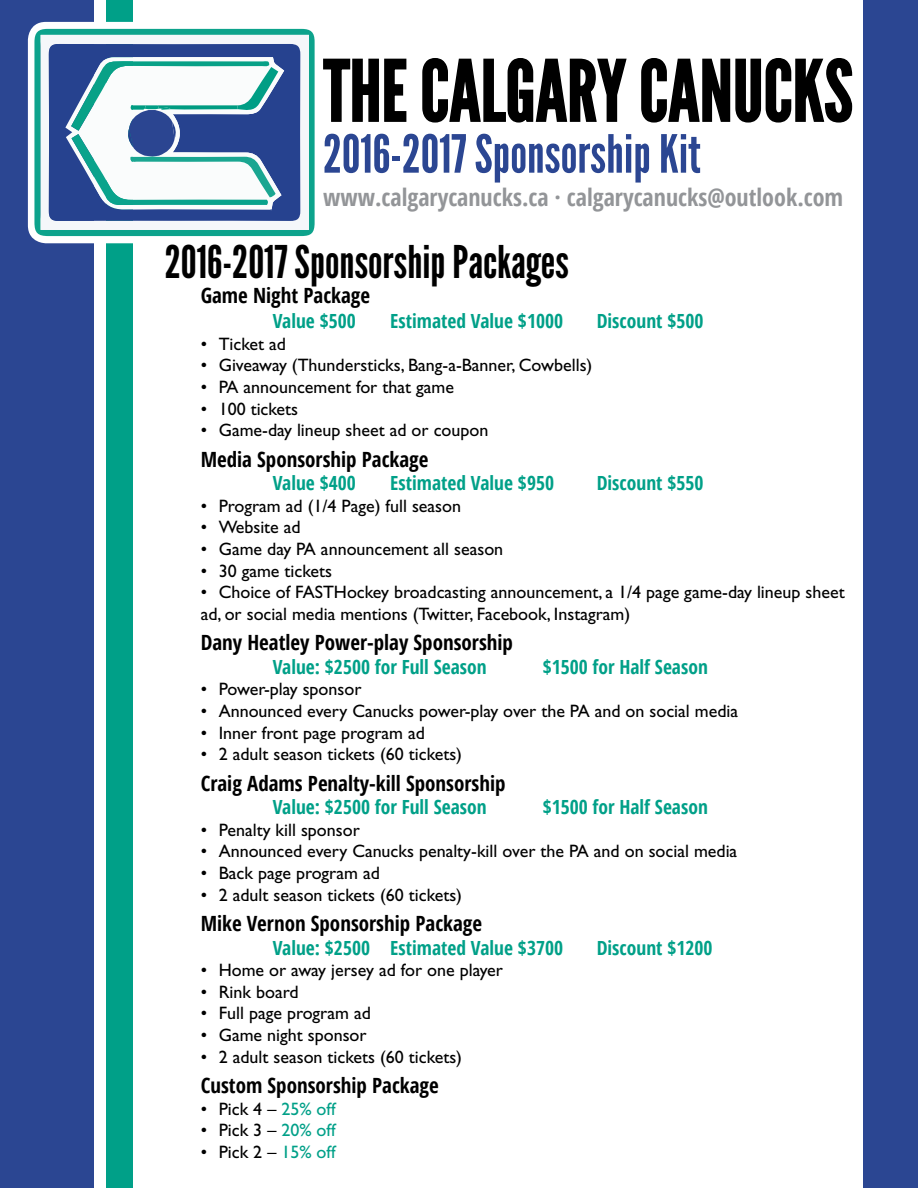
<style>
.page{position:relative;width:918px;height:1188px;background:#fff}
.page>*{position:absolute;margin:0;border:0;box-sizing:border-box;transform-origin:0 0}
.t1{font:84px "League Gothic";color:#000}
.t2{font:52.5px "League Gothic";color:#2b4692}
.t3{font:45px "League Gothic";color:#000}
.t4{font:700 condensed 24px "Open Sans";color:#939598}
.t5{font:700 condensed 21px "Open Sans";color:#000}
.t6{font:700 condensed 19.5px "Open Sans";color:#00a088}
.t7{font:18px/21.6px "Gill Sans";color:#000}
.s1{color:#00a088}
</style>
<div class="page">
<div style="left:0;top:0;width:94px;height:1188px;background:#2b4692"></div>
<div style="left:106px;top:0;width:27px;height:1188px;background:#00a088"></div>
<div style="left:863px;top:0;width:55px;height:1188px;background:#2b4692"></div>
<svg style="left:323px;top:58px;width:84px;height:64px"></svg>
<svg style="left:422px;top:58px;width:205px;height:65px"></svg>
<svg style="left:641px;top:58px;width:212px;height:65px"></svg>
<svg style="left:28px;top:22px;width:276px;height:221px"></svg>
<svg style="left:34px;top:29px;width:281px;height:207px;background:#1da893"></svg>
<div style="left:41px;top:35px;width:268px;height:195px;background:#f5f7fa"></div>
<div style="left:49px;top:44px;width:251px;height:177px;background:#26428f"></div>
<svg style="left:65px;top:57px;width:219px;height:154px"></svg>
<p class="t1" style="left:323px;top:41px;width:531px">THE CALGARY CANUCKS</p>
<p class="t2" style="left:323px;top:123px;width:379px">2016-2017 Sponsorship Kit</p>
<p class="t4" style="left:323px;top:180px;width:522px">www.calgarycanucks.ca · calgarycanucks@outlook.com</p>
<p class="t3" style="left:165px;top:235px;width:406px">2016-2017 Sponsorship Packages</p>
<p class="t5" style="left:201px;top:281px;width:171px">Game Night Package</p>
<p class="t6" style="left:273px;top:308px;width:85px">Value $500</p>
<p class="t6" style="left:390px;top:308px;width:174px">Estimated Value $1000</p>
<p class="t6" style="left:597px;top:308px;width:108px">Discount $500</p>
<p class="t7" style="left:201px;top:333px;width:87px">• Ticket ad</p>
<p class="t7" style="left:201px;top:355px;width:393px">• Giveaway (Thundersticks, Bang-a-Banner, Cowbells)</p>
<p class="t7" style="left:201px;top:376px;width:255px">• PA announcement for that game</p>
<p class="t7" style="left:201px;top:398px;width:99px">• 100 tickets</p>
<p class="t7" style="left:201px;top:419px;width:289px">• Game-day lineup sheet ad or coupon</p>
<p class="t5" style="left:201px;top:445px;width:229px">Media Sponsorship Package</p>
<p class="t6" style="left:273px;top:470px;width:85px">Value $400</p>
<p class="t6" style="left:390px;top:470px;width:165px">Estimated Value $950</p>
<p class="t6" style="left:597px;top:470px;width:108px">Discount $550</p>
<p class="t7" style="left:201px;top:495px;width:262px">• Program ad (1/4 Page) full season</p>
<p class="t7" style="left:201px;top:517px;width:102px">• Website ad</p>
<p class="t7" style="left:201px;top:538px;width:304px">• Game day PA announcement all season</p>
<p class="t7" style="left:201px;top:560px;width:133px">• 30 game tickets</p>
<p class="t7" style="left:201px;top:581px;width:646px">• Choice of FASTHockey broadcasting announcement, a 1/4 page game-day lineup sheet ad, or social media mentions (Twitter, Facebook, Instagram)</p>
<p class="t5" style="left:201px;top:628px;width:314px">Dany Heatley Power-play Sponsorship</p>
<p class="t6" style="left:273px;top:653px;width:216px">Value: $2500 for Full Season</p>
<p class="t6" style="left:543px;top:653px;width:167px">$1500 for Half Season</p>
<p class="t7" style="left:201px;top:679px;width:162px">• Power-play sponsor</p>
<p class="t7" style="left:201px;top:700px;width:539px">• Announced every Canucks power-play over the PA and on social media</p>
<p class="t7" style="left:201px;top:722px;width:226px">• Inner front page program ad</p>
<p class="t7" style="left:201px;top:743px;width:263px">• 2 adult season tickets (60 tickets)</p>
<p class="t5" style="left:201px;top:769px;width:306px">Craig Adams Penalty-kill Sponsorship</p>
<p class="t6" style="left:273px;top:794px;width:216px">Value: $2500 for Full Season</p>
<p class="t6" style="left:543px;top:794px;width:167px">$1500 for Half Season</p>
<p class="t7" style="left:201px;top:819px;width:161px">• Penalty kill sponsor</p>
<p class="t7" style="left:201px;top:841px;width:538px">• Announced every Canucks penalty-kill over the PA and on social media</p>
<p class="t7" style="left:201px;top:862px;width:181px">• Back page program ad</p>
<p class="t7" style="left:201px;top:884px;width:263px">• 2 adult season tickets (60 tickets)</p>
<p class="t5" style="left:201px;top:909px;width:283px">Mike Vernon Sponsorship Package</p>
<p class="t6" style="left:273px;top:934px;width:292px">Value: $2500 Estimated Value $3700</p>
<p class="t6" style="left:597px;top:934px;width:117px">Discount $1200</p>
<p class="t7" style="left:201px;top:959px;width:304px">• Home or away jersey ad for one player</p>
<p class="t7" style="left:201px;top:981px;width:100px">• Rink board</p>
<p class="t7" style="left:201px;top:1003px;width:172px">• Full page program ad</p>
<p class="t7" style="left:201px;top:1024px;width:167px">• Game night sponsor</p>
<p class="t7" style="left:201px;top:1046px;width:263px">• 2 adult season tickets (60 tickets)</p>
<p class="t5" style="left:201px;top:1071px;width:240px">Custom Sponsorship Package</p>
<p class="t7" style="left:201px;top:1098px;width:136px">• Pick 4 – <span class="s1">25% off</span></p>
<p class="t7" style="left:201px;top:1120px;width:136px">• Pick 3 – <span class="s1">20% off</span></p>
<p class="t7" style="left:201px;top:1141px;width:136px">• Pick 2 – <span class="s1">15% off</span></p>
</div>
